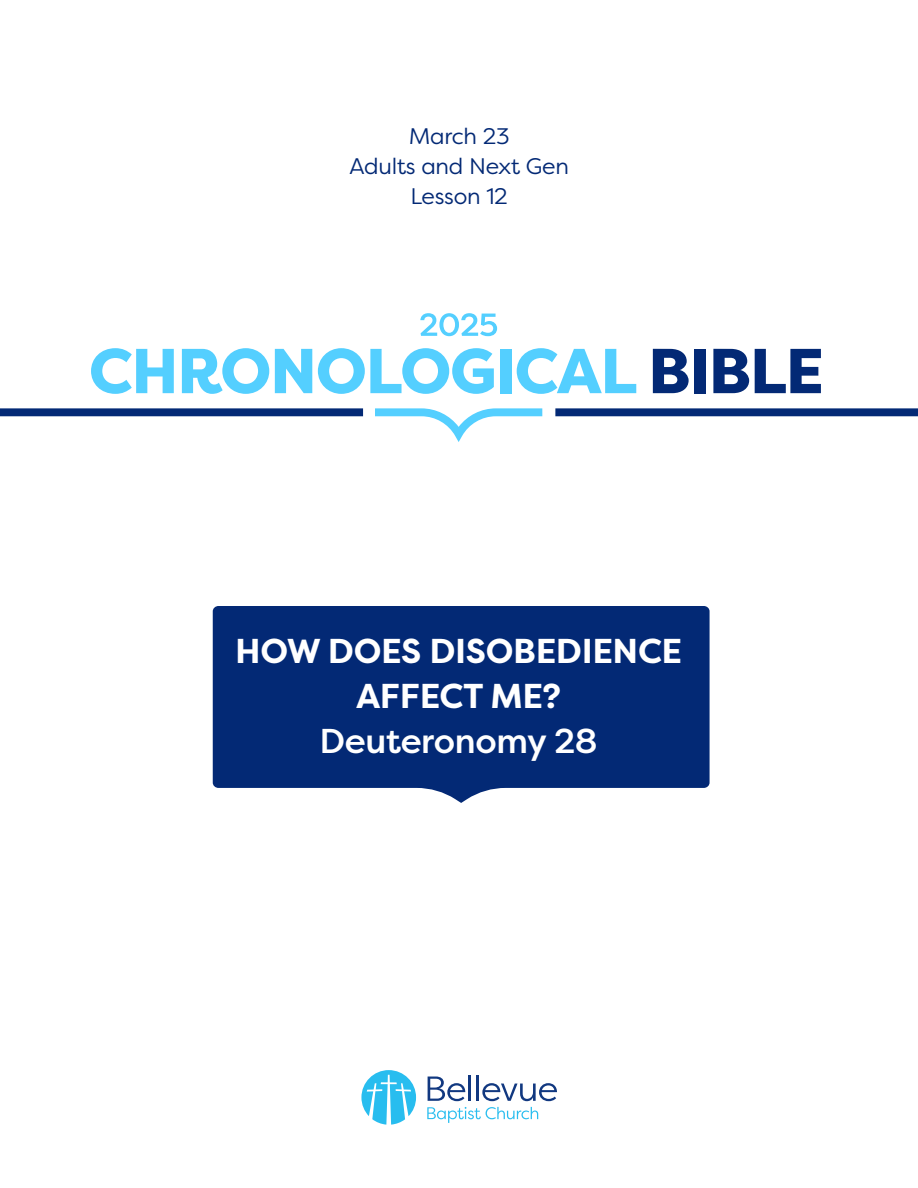
<style>
.page{position:relative;width:918px;height:1188px;background:#fff}
.page>*{position:absolute;margin:0;border:0;box-sizing:border-box;transform-origin:0 0}
.t1{font:700 34.5px/45px "Filson Pro";letter-spacing:-.01em;color:#fff;text-align:center}
.t2{font:500 34.5px "Filson Pro";letter-spacing:-.01em;color:#fff}
.t3{font:22.5px "Filson Pro";letter-spacing:-.01em;color:#032975}
</style>
<div class="page">
<svg style="left:213px;top:606px;width:497px;height:197px;background:#15387f"></svg>
<svg style="left:375px;top:408px;width:167px;height:34px"></svg>
<svg style="left:555px;top:408px;width:363px;height:9px;background:#214385"></svg>
<svg style="left:420px;top:313px;width:77px;height:23px"></svg>
<svg style="left:91px;top:348px;width:83px;height:46px"></svg>
<svg style="left:182px;top:348px;width:87px;height:46px"></svg>
<svg style="left:275px;top:349px;width:37px;height:44px"></svg>
<svg style="left:318px;top:348px;width:176px;height:46px"></svg>
<div style="left:500px;top:349px;width:11px;height:44px;background:#54cfff"></div>
<svg style="left:517px;top:348px;width:119px;height:46px"></svg>
<svg style="left:653px;top:349px;width:36px;height:44px"></svg>
<div style="left:694px;top:349px;width:11px;height:44px;background:#032975"></div>
<svg style="left:713px;top:349px;width:36px;height:44px"></svg>
<svg style="left:755px;top:349px;width:66px;height:44px"></svg>
<svg style="left:0;top:408px;width:363px;height:9px;background:#214385"></svg>
<svg style="left:361px;top:1070px;width:55px;height:55px"></svg>
<svg style="left:428px;top:1077px;width:37px;height:24px"></svg>
<hr style="left:469px;top:1076px;width:2px;height:25px;background:#113880">
<hr style="left:476px;top:1076px;width:3px;height:25px;background:#113880">
<svg style="left:482px;top:1083px;width:75px;height:18px"></svg>
<svg style="left:427px;top:1107px;width:111px;height:16px"></svg>
<p class="t3" style="left:409px;top:122px;width:102px">March 23</p>
<p class="t3" style="left:350px;top:152px;width:221px">Adults and Next Gen</p>
<p class="t3" style="left:411px;top:182px;width:99px">Lesson 12</p>
<p class="t1" style="left:235px;top:629px;width:449px">HOW DOES DISOBEDIENCE<br>AFFECT ME?</p>
<p class="t2" style="left:320px;top:717px;width:279px">Deuteronomy 28</p>
</div>
